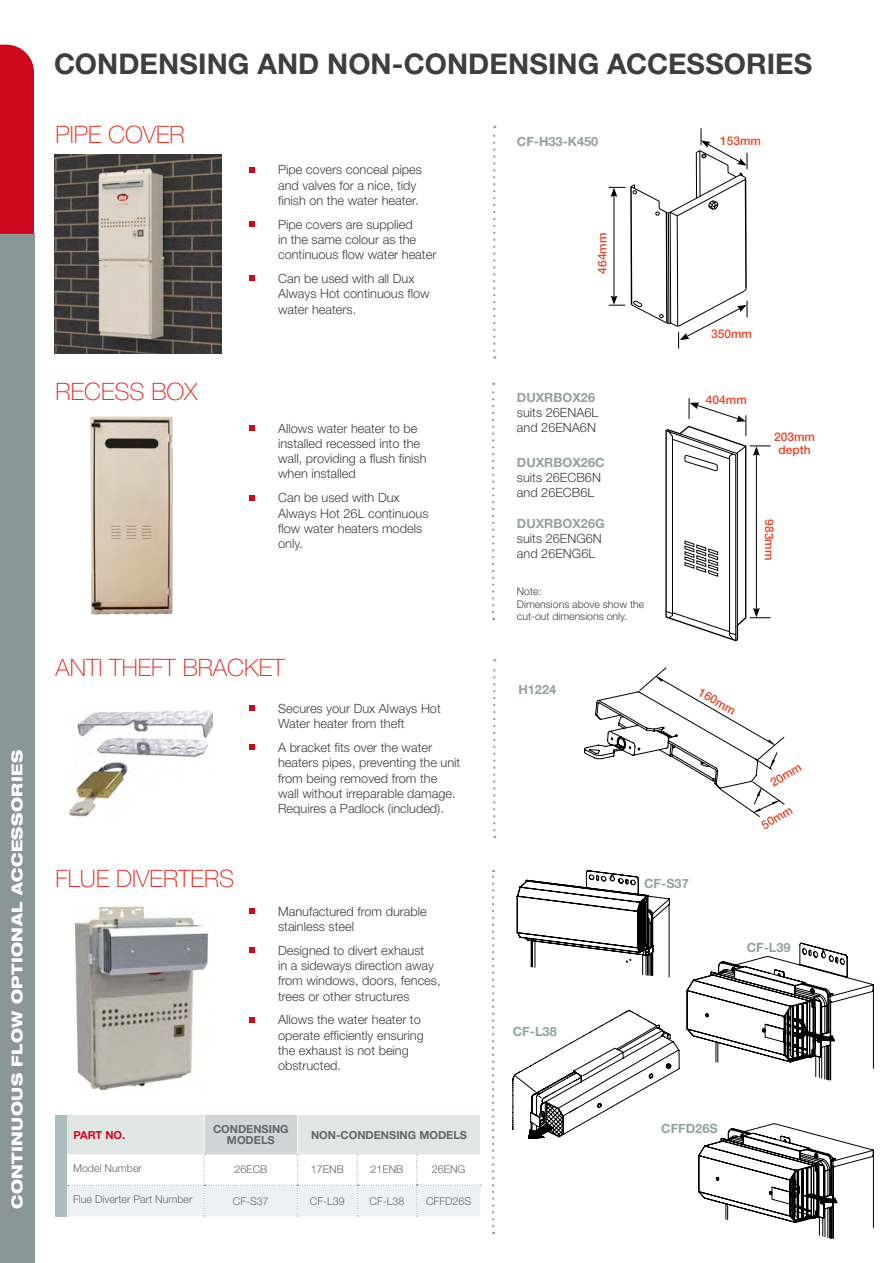
<style>
.page{position:relative;width:893px;height:1263px;background:#fff}
.page>*{position:absolute;margin:0;border:0;box-sizing:border-box;transform-origin:0 0}
.t1{font:700 28.5px "Helvetica Neue";color:#3e3d40}
.t2{font:100 24px "Helvetica Neue LT Std";color:#e32119}
.t3{font:800 expanded 15px "Helvetica Neue LT Std";letter-spacing:.025em;color:#fff}
.t4{font:300 12.75px/15.3px "Helvetica Neue LT Std";color:#3e3d40}
.t5{font:700 12.75px "Helvetica Neue LT Std";color:#94a1a0}
.t6{font:500 12px/13.5px "Helvetica Neue LT Std";color:#e64327;text-align:center}
.t7{font:700 11.1px/11.1px "Helvetica Neue LT Std";color:#646567;text-align:center}
.t8{font:700 11.1px "Helvetica Neue LT Std";letter-spacing:-.01em;color:#cd071e}
.t9{font:300 10.65px "Helvetica Neue LT Std";color:#646567}
.t10{font:300 10.5px/12.6px "Helvetica Neue LT Std";color:#3e3d40}
</style>
<div class="page">
<svg style="left:250px;top:425px;width:5px;height:6px"></svg>
<svg style="left:250px;top:495px;width:5px;height:5px"></svg>
<svg style="left:492px;top:383px;width:2px;height:229px"></svg>
<svg style="left:250px;top:705px;width:5px;height:6px"></svg>
<svg style="left:250px;top:744px;width:5px;height:6px"></svg>
<svg style="left:493px;top:659px;width:2px;height:171px"></svg>
<svg style="left:250px;top:908px;width:5px;height:6px"></svg>
<svg style="left:250px;top:947px;width:5px;height:6px"></svg>
<svg style="left:250px;top:1017px;width:5px;height:6px"></svg>
<svg style="left:492px;top:870px;width:2px;height:356px"></svg>
<img style="left:74px;top:906px;width:137px;height:183px">
<svg style="left:67px;top:1115px;width:414px;height:102px"></svg>
<div style="left:56px;top:1115px;width:11px;height:101px;background:#adbfbc"></div>
<svg style="left:250px;top:167px;width:5px;height:5px"></svg>
<svg style="left:250px;top:221px;width:5px;height:6px"></svg>
<svg style="left:250px;top:275px;width:5px;height:6px"></svg>
<svg style="left:493px;top:126px;width:2px;height:233px"></svg>
<img style="left:54px;top:155px;width:168px;height:198px">
<div style="left:0;top:234px;width:34px;height:1029px;background:#899897"></div>
<div style="left:0;top:45px;width:34px;height:189px;background:#cd071e"></div>
<svg style="left:512px;top:1010px;width:168px;height:129px"></svg>
<svg style="left:698px;top:1123px;width:176px;height:116px"></svg>
<svg style="left:517px;top:870px;width:153px;height:108px"></svg>
<svg style="left:686px;top:943px;width:188px;height:137px"></svg>
<img style="left:69px;top:710px;width:143px;height:107px">
<svg style="left:609px;top:128px;width:139px;height:221px"></svg>
<img style="left:90px;top:416px;width:83px;height:199px">
<svg style="left:584px;top:667px;width:201px;height:150px"></svg>
<svg style="left:665px;top:398px;width:106px;height:243px"></svg>
<p class="t3" style="left:8px;top:1209px;width:461px;rotate:-90deg">CONTINUOUS FLOW OPTIONAL ACCESSORIES</p>
<h1 class="t1" style="left:54px;top:47px;width:760px">CONDENSING AND NON-CONDENSING ACCESSORIES</h1>
<h2 class="t2" style="left:56px;top:121px;width:131px">PIPE COVER</h2>
<h2 class="t2" style="left:56px;top:378px;width:144px">RECESS BOX</h2>
<p class="t4" style="left:278px;top:162px;width:145px">Pipe covers conceal pipes and valves for a nice, tidy finish on the water heater.</p>
<p class="t4" style="left:278px;top:216px;width:160px">Pipe covers are supplied<br>in the same colour as the continuous flow water heater</p>
<p class="t4" style="left:278px;top:271px;width:153px">Can be used with all Dux<br>Always Hot continuous flow water heaters.</p>
<p class="t4" style="left:278px;top:420px;width:150px">Allows water heater to be installed recessed into the wall, providing a flush finish when installed</p>
<p class="t4" style="left:278px;top:490px;width:152px">Can be used with Dux<br>Always Hot 26L continuous flow water heaters models only.</p>
<h2 class="t2" style="left:56px;top:654px;width:231px">ANTI THEFT BRACKET</h2>
<h2 class="t2" style="left:56px;top:865px;width:180px">FLUE DIVERTERS</h2>
<p class="t4" style="left:278px;top:701px;width:164px">Secures your Dux Always Hot<br>Water heater from theft</p>
<p class="t4" style="left:278px;top:740px;width:184px">A bracket fits over the water heaters pipes, preventing the unit from being removed from the wall without irreparable damage.<br>Requires a Padlock (included).</p>
<p class="t4" style="left:278px;top:903px;width:150px">Manufactured from durable stainless steel</p>
<p class="t4" style="left:278px;top:942px;width:164px">Designed to divert exhaust<br>in a sideways direction away from windows, doors, fences, trees or other structures</p>
<p class="t4" style="left:278px;top:1012px;width:147px">Allows the water heater to operate efficiently ensuring the exhaust is not being obstructed.</p>
<p class="t8" style="left:74px;top:1128px;width:53px">PART NO.</p>
<p class="t7" style="left:213px;top:1123px;width:77px">CONDENSING<br>MODELS</p>
<p class="t7" style="left:311px;top:1129px;width:158px">NON-CONDENSING MODELS</p>
<p class="t9" style="left:73px;top:1161px;width:70px">Model Number</p>
<p class="t9" style="left:234px;top:1163px;width:34px">26ECB</p>
<p class="t9" style="left:311px;top:1163px;width:34px">17ENB</p>
<p class="t9" style="left:370px;top:1163px;width:34px">21ENB</p>
<p class="t9" style="left:432px;top:1163px;width:35px">26ENG</p>
<p class="t9" style="left:73px;top:1193px;width:121px">Flue Diverter Part Number</p>
<p class="t9" style="left:233px;top:1194px;width:37px">CF-S37</p>
<p class="t9" style="left:310px;top:1194px;width:36px">CF-L39</p>
<p class="t9" style="left:369px;top:1194px;width:36px">CF-L38</p>
<p class="t9" style="left:426px;top:1194px;width:47px">CFFD26S</p>
<p class="t5" style="left:517px;top:134px;width:83px">CF-H33-K450</p>
<p class="t6" style="left:720px;top:134px;width:42px">153mm</p>
<p class="t6" style="left:595px;top:274px;width:42px;rotate:-90deg">464mm</p>
<p class="t5" style="left:517px;top:389px;width:80px">DUXRBOX26</p>
<p class="t4" style="left:517px;top:404px;width:83px">suits 26ENA6L and 26ENA6N</p>
<p class="t5" style="left:517px;top:454px;width:89px">DUXRBOX26C</p>
<p class="t4" style="left:517px;top:470px;width:86px">suits 26ECB6N and 26ECB6L</p>
<p class="t5" style="left:517px;top:515px;width:89px">DUXRBOX26G</p>
<p class="t4" style="left:517px;top:530px;width:87px">suits 26ENG6N and 26ENG6L</p>
<p class="t10" style="left:517px;top:585px;width:129px">Note:<br>Dimensions above show the cut-out dimensions only.</p>
<p class="t6" style="left:711px;top:327px;width:42px">350mm</p>
<p class="t6" style="left:706px;top:393px;width:42px">404mm</p>
<p class="t6" style="left:774px;top:430px;width:42px">203mm depth</p>
<p class="t6" style="left:776px;top:519px;width:42px;rotate:90deg">983mm</p>
<p class="t5" style="left:518px;top:681px;width:39px">H1224</p>
<p class="t6" style="left:703px;top:685px;width:42px;rotate:30deg">160mm</p>
<p class="t5" style="left:644px;top:875px;width:46px">CF-S37</p>
<p class="t6" style="left:768px;top:778px;width:36px;rotate:-31deg">20mm</p>
<p class="t6" style="left:759px;top:820px;width:36px;rotate:-31deg">50mm</p>
<p class="t5" style="left:747px;top:940px;width:45px">CF-L39</p>
<p class="t5" style="left:513px;top:1024px;width:45px">CF-L38</p>
<p class="t5" style="left:661px;top:1120px;width:58px">CFFD26S</p>
</div>
